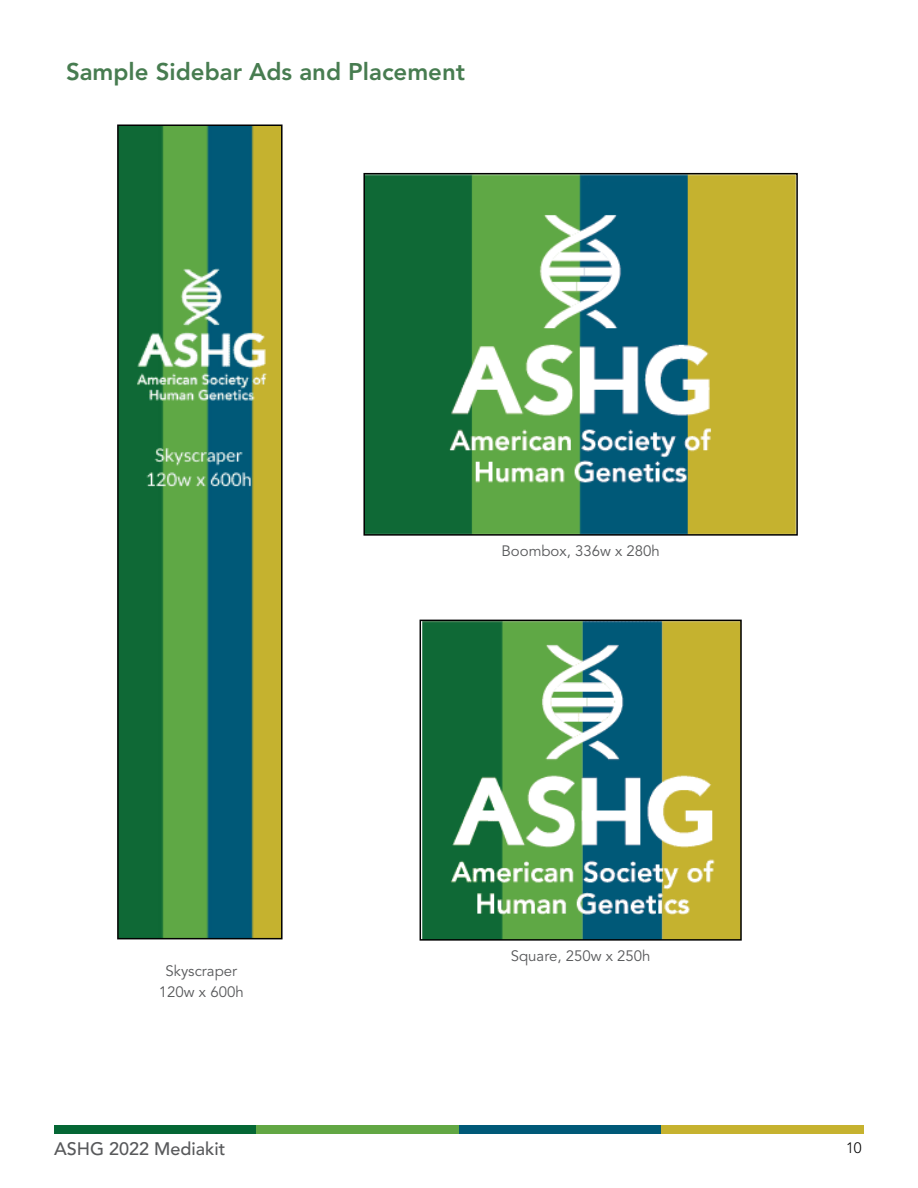
<style>
.page{position:relative;width:918px;height:1188px;background:#fff}
.page>*{position:absolute;margin:0;border:0;box-sizing:border-box;transform-origin:0 0}
.t1{font:800 24px "Avenir LT Std";color:#477c50}
.t2{font:500 18px "Avenir LT Std";color:#58595b}
.t3{font:15px/21px "Avenir LT Std";color:#58595b;text-align:center}
.t4{font:300 15px "Avenir LT Std";color:#000}
</style>
<div class="page">
<div style="left:54px;top:1126px;width:202px;height:8px;background:#056735"></div>
<div style="left:459px;top:1126px;width:203px;height:8px;background:#005978"></div>
<div style="left:256px;top:1126px;width:203px;height:8px;background:#62a744"></div>
<div style="left:662px;top:1126px;width:202px;height:8px;background:#c6b22f"></div>
<svg style="left:117px;top:124px;width:166px;height:816px;background:#46844f"></svg>
<svg style="left:419px;top:619px;width:323px;height:322px;background:#6b9964"></svg>
<svg style="left:363px;top:172px;width:435px;height:364px;background:#62935a"></svg>
<h1 class="t1" style="left:66px;top:57px;width:401px">Sample Sidebar Ads and Placement</h1>
<p class="t3" style="left:159px;top:961px;width:86px">Skyscraper<br>120w x 600h</p>
<p class="t3" style="left:501px;top:541px;width:160px">Boombox, 336w x 280h</p>
<p class="t3" style="left:511px;top:946px;width:141px">Square, 250w x 250h</p>
<p class="t2" style="left:54px;top:1138px;width:173px">ASHG 2022 Mediakit</p>
<p class="t4" style="left:846px;top:1139px;width:17px">10</p>
</div>
